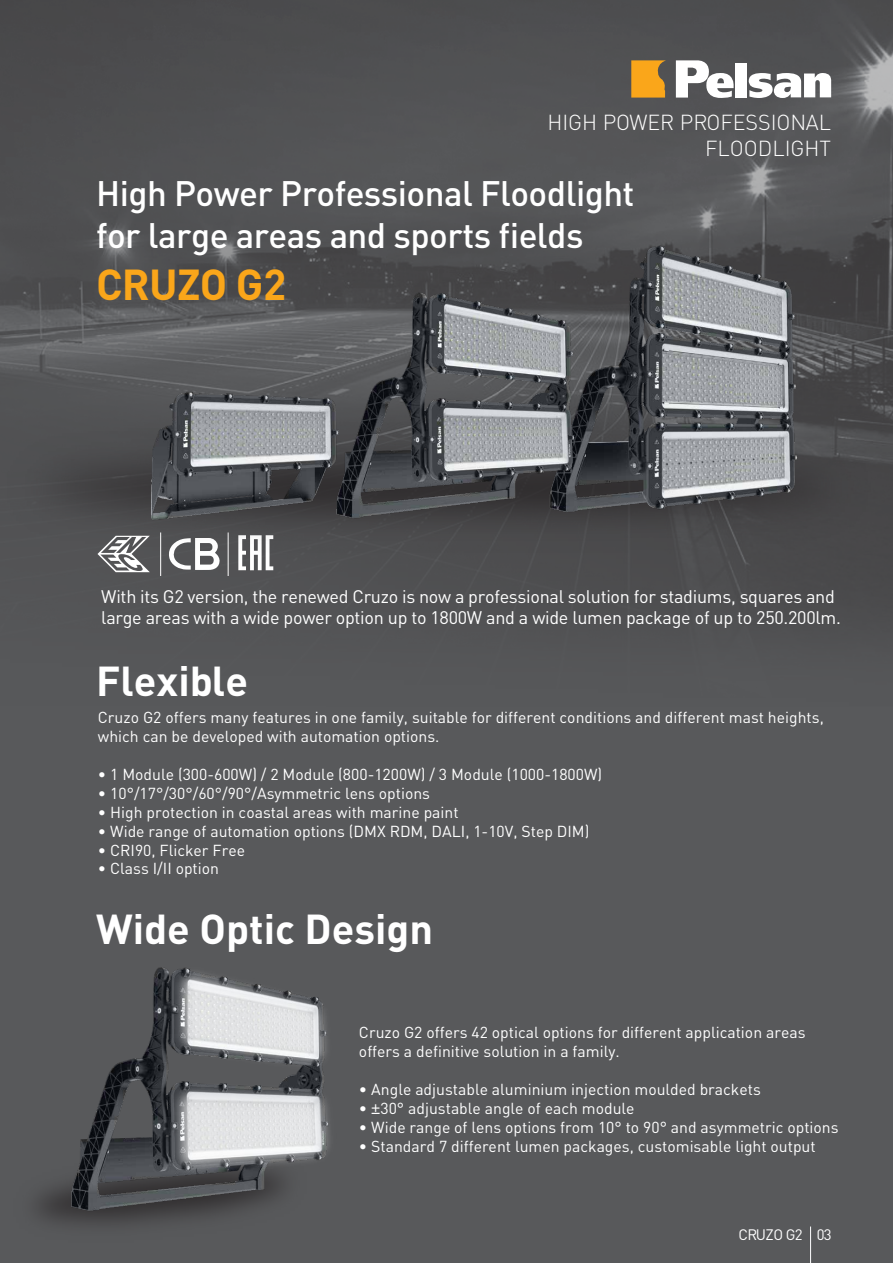
<style>
.page{position:relative;width:893px;height:1263px;background:#58595b}
.page>*{position:absolute;margin:0;border:0;box-sizing:border-box;transform-origin:0 0}
.t1{font:42.75px "DINT Bold Tr";letter-spacing:-.015em;color:#faa61a}
.t2{font:41.25px "DINT Bold Tr";color:#fff}
.t3{font:34.95px/42px "DIN Medium Tr";letter-spacing:-.015em;color:#fff}
.t4{font:21.45px/25.8px "DINT Light Tr";color:#fff;text-align:right}
.t5{font:18px/21.6px "DIN Tr";letter-spacing:-.015em;color:#fff}
.t6{font:15.75px/18.9px "DIN Tr";color:#fff}
.t7{font:15px "DIN Tr";letter-spacing:-.04em;color:#fff}
.s1{font-family:"Helvetica Tr"}
</style>
<div class="page">
<img style="left:0;top:0;width:893px;height:632px">
<div style="left:735px;top:63px;width:12px;height:34px;background:#fff"></div>
<svg style="left:676px;top:60px;width:58px;height:38px"></svg>
<svg style="left:748px;top:73px;width:83px;height:25px"></svg>
<svg style="left:631px;top:60px;width:35px;height:38px"></svg>
<hr style="left:810px;top:1226px;width:1px;height:37px;background:#fff">
<svg style="left:238px;top:558px;width:35px;height:12px"></svg>
<svg style="left:97px;top:558px;width:53px;height:14px"></svg>
<svg style="left:168px;top:558px;width:52px;height:12px"></svg>
<hr style="left:228px;top:532px;width:1px;height:44px;background:#fff">
<hr style="left:160px;top:532px;width:1px;height:44px;background:#fff">
<img style="left:0;top:417px;width:889px;height:141px">
<img style="left:474px;top:238px;width:386px;height:298px">
<img style="left:470px;top:246px;width:169px;height:290px">
<img style="left:39px;top:213px;width:431px;height:334px">
<img style="left:38px;top:1060px;width:133px;height:165px">
<img style="left:150px;top:967px;width:177px;height:74px">
<img style="left:127px;top:1041px;width:202px;height:178px">
<h3 class="t4" style="left:547px;top:109px;width:285px">HIGH POWER PROFESSIONAL<br>FLOODLIGHT</h3>
<h3 class="t3" style="left:96px;top:172px;width:540px">High Power Professional Floodlight for large areas and sports fields</h3>
<h1 class="t1" style="left:96px;top:256px;width:192px">CRUZO G2</h1>
<p class="t5" style="left:101px;top:585px;width:741px">With its G2 version, the renewed Cruzo is now a professional solution for stadiums, squares and large areas with a wide power option up to 1800W and a wide lumen package of up to 250.200lm.</p>
<h2 class="t2" style="left:96px;top:654px;width:153px">Flexible</h2>
<p class="t6" style="left:98px;top:708px;width:727px">Cruzo G2 offers many features in one family, suitable for different conditions and different mast heights, which can be developed with automation options.</p>
<p class="t6" style="left:98px;top:764px;width:506px">• 1 Module (300-600W) / 2 Module (800-1200W) / 3 Module (1000-1800W)</p>
<p class="t6" style="left:98px;top:783px;width:334px">• 10°/17°/30°/60°/90°/Asymmetric lens options</p>
<p class="t6" style="left:98px;top:802px;width:362px">• High protection in coastal areas with marine paint</p>
<p class="t6" style="left:98px;top:821px;width:493px">• Wide range of automation options (DMX RDM, DALI, 1-10V, Step DIM)</p>
<p class="t6" style="left:98px;top:840px;width:149px">• CRI90, Flicker Free</p>
<p class="t6" style="left:98px;top:859px;width:123px">• Class I/II option</p>
<h2 class="t2" style="left:96px;top:902px;width:339px">Wide Optic Design</h2>
<p class="t6" style="left:359px;top:1023px;width:448px">Cruzo G2 offers 42 optical options for different application areas offers a definitive solution in a family.</p>
<p class="t6" style="left:359px;top:1079px;width:403px">• Angle adjustable aluminium injection moulded brackets</p>
<p class="t6" style="left:359px;top:1098px;width:277px">• <span class="s1">±</span>30° adjustable angle of each module</p>
<p class="t6" style="left:359px;top:1117px;width:481px">• Wide range of lens options from 10° to 90° and asymmetric options</p>
<p class="t6" style="left:359px;top:1136px;width:458px">• Standard 7 different lumen packages, customisable light output</p>
<p class="t7" style="left:739px;top:1225px;width:95px">CRUZO G2 03</p>
</div>
